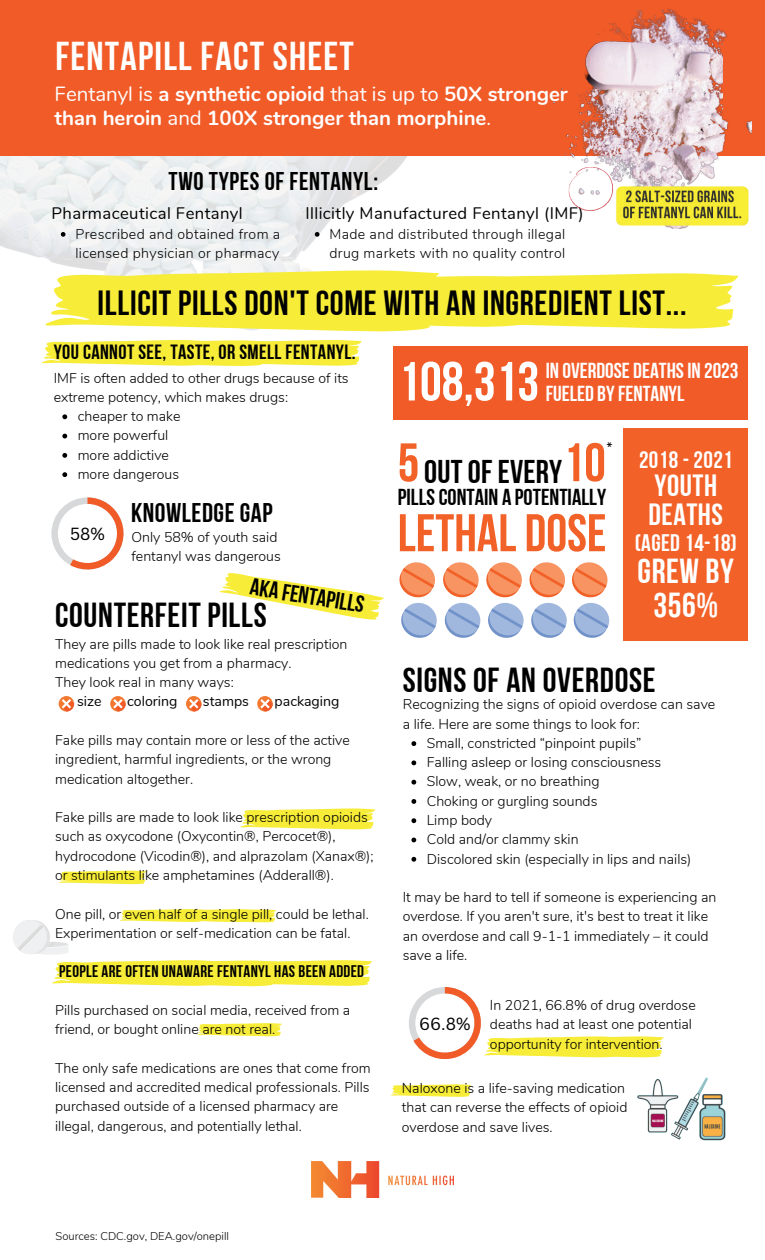
<style>
.page{position:relative;width:765px;height:1260px;background:#fff}
.page>*{position:absolute;margin:0;border:0;box-sizing:border-box;transform-origin:0 0}
.t1{font:55px "Bebas Neue Cyrillic";color:#fff}
.t2{font:54.25px "Bebas Neue Cyrillic";color:#f26128}
.t3{font:52.88px "Bebas Neue Cyrillic";color:#f26128}
.t4{font:40.12px "Bebas Neue Cyrillic";letter-spacing:.03em;color:#fff}
.t5{font:34.88px "Bebas Neue Cyrillic";letter-spacing:.02em;color:#000}
.t6{font:34.75px "Bebas Neue Cyrillic";letter-spacing:.02em;color:#000}
.t7{font:34.62px/33.4px "Bebas Neue Cyrillic";letter-spacing:.015em;color:#fff;text-align:center}
.t8{font:32.88px "Bebas Neue Cyrillic";letter-spacing:.005em;color:#000}
.t9{font:30.62px/28.2px "Bebas Neue Cyrillic";letter-spacing:.015em;color:#fff}
.t10{font:27px "Bebas Neue Cyrillic";letter-spacing:.02em;color:#000}
.t11{font:25.62px "Bebas Neue Cyrillic";letter-spacing:.025em;color:#000}
.t12{font:23.88px "Bebas Neue Cyrillic";letter-spacing:.015em;color:#fff}
.t13{font:23.5px "Bebas Neue Cyrillic";color:#000}
.t14{font:23px "Bebas Neue Cyrillic";color:#000}
.t15{font:21.62px/23.5px "Bebas Neue Cyrillic";color:#fff}
.t16{font:700 20.5px/24.4px "Nunito";color:#fff}
.t17{font:20.5px "Bebas Neue Cyrillic";letter-spacing:.02em;color:#000}
.t18{font:17.12px "Canva Sans";color:#000}
.t19{font:16.75px "Bebas Neue Cyrillic";letter-spacing:.02em;color:#000}
.t20{font:16.62px "Nunito";letter-spacing:.025em;color:#000}
.t21{font:300 14.12px/19.2px "Nunito";color:#000}
.t22{font:300 14.12px/19.8px "Nunito";letter-spacing:.025em;color:#000}
.t23{font:14.12px "Nunito";color:#000}
.t24{font:13.5px "Nunito";color:#000}
.t25{font:300 11.25px "Nunito";color:#000}
.s1{font-weight:400}
</style>
<div class="page">
<img style="left:0;top:155px;width:495px;height:115px">
<svg style="left:61px;top:232px;width:5px;height:5px"></svg>
<svg style="left:315px;top:232px;width:5px;height:5px"></svg>
<svg style="left:197px;top:1023px;width:85px;height:14px"></svg>
<svg style="left:59px;top:871px;width:87px;height:14px"></svg>
<svg style="left:240px;top:808px;width:135px;height:22px;background:#f8f05d"></svg>
<svg style="left:59px;top:696px;width:15px;height:16px"></svg>
<svg style="left:62px;top:699px;width:12px;height:13px"></svg>
<svg style="left:110px;top:696px;width:16px;height:16px"></svg>
<svg style="left:113px;top:699px;width:13px;height:13px"></svg>
<svg style="left:186px;top:696px;width:16px;height:16px"></svg>
<svg style="left:189px;top:699px;width:12px;height:13px"></svg>
<svg style="left:257px;top:696px;width:16px;height:16px"></svg>
<svg style="left:260px;top:699px;width:13px;height:13px"></svg>
<svg style="left:219px;top:573px;width:165px;height:47px"></svg>
<div style="left:0;top:0;width:765px;height:155px;background:#f15b28"></div>
<img style="left:553px;top:8px;width:198px;height:220px">
<div style="left:548px;top:0;width:25px;height:64px;background:#f15b28"></div>
<div style="left:579px;top:0;width:25px;height:34px;background:#f15b28"></div>
<div style="left:723px;top:41px;width:25px;height:78px;background:#f15b28"></div>
<div style="left:624px;top:428px;width:124px;height:212px;background:#f26128"></div>
<div style="left:393px;top:346px;width:354px;height:74px;background:#f15b28"></div>
<svg style="left:409px;top:987px;width:255px;height:72px"></svg>
<svg style="left:51px;top:497px;width:73px;height:73px"></svg>
<img style="left:311px;top:1161px;width:143px;height:37px">
<svg style="left:41px;top:340px;width:321px;height:26px;background:#f7ee4d"></svg>
<svg style="left:391px;top:1084px;width:80px;height:13px"></svg>
<img style="left:637px;top:1077px;width:89px;height:64px">
<svg style="left:13px;top:909px;width:359px;height:78px"></svg>
<svg style="left:45px;top:270px;width:694px;height:62px;background:#f7ef58"></svg>
<svg style="left:62px;top:414px;width:5px;height:5px"></svg>
<svg style="left:62px;top:434px;width:5px;height:4px"></svg>
<svg style="left:62px;top:453px;width:5px;height:5px"></svg>
<svg style="left:62px;top:472px;width:5px;height:5px"></svg>
<svg style="left:411px;top:741px;width:5px;height:5px"></svg>
<svg style="left:411px;top:760px;width:5px;height:5px"></svg>
<svg style="left:411px;top:780px;width:5px;height:5px"></svg>
<svg style="left:411px;top:799px;width:5px;height:5px"></svg>
<svg style="left:411px;top:818px;width:5px;height:5px"></svg>
<svg style="left:411px;top:838px;width:5px;height:4px"></svg>
<svg style="left:411px;top:857px;width:5px;height:5px"></svg>
<svg style="left:443px;top:562px;width:36px;height:35px"></svg>
<svg style="left:399px;top:562px;width:36px;height:35px"></svg>
<svg style="left:486px;top:562px;width:36px;height:35px"></svg>
<svg style="left:530px;top:562px;width:35px;height:35px"></svg>
<svg style="left:572px;top:562px;width:36px;height:35px"></svg>
<svg style="left:445px;top:603px;width:35px;height:35px"></svg>
<svg style="left:401px;top:603px;width:36px;height:35px"></svg>
<svg style="left:488px;top:603px;width:36px;height:35px"></svg>
<svg style="left:531px;top:603px;width:36px;height:35px"></svg>
<svg style="left:574px;top:603px;width:35px;height:35px"></svg>
<h3 class="t4" style="left:56px;top:34px;width:300px">FENTAPILL FACT SHEET</h3>
<h3 class="t16" style="left:55px;top:81px;width:515px"><span class="s1">Fentanyl is</span> a synthetic opioid <span class="s1">that is up to</span> 50X stronger than heroin <span class="s1">and</span> 100X stronger than morphine<span class="s1">.</span></h3>
<h3 class="t11" style="left:169px;top:167px;width:211px">TWO TYPES OF FENTANYL:</h3>
<p class="t20" style="left:51px;top:201px;width:193px">Pharmaceutical Fentanyl</p>
<p class="t22" style="left:75px;top:223px;width:206px">Prescribed and obtained from a licensed physician or pharmacy</p>
<p class="t20" style="left:305px;top:201px;width:280px">Illicitly Manufactured Fentanyl (IMF)</p>
<p class="t22" style="left:329px;top:223px;width:237px">Made and distributed through illegal drug markets with no quality control</p>
<h3 class="t5" style="left:98px;top:284px;width:591px">ILLICIT PILLS DON'T COME WITH AN INGREDIENT LIST...</h3>
<h3 class="t17" style="left:54px;top:340px;width:304px">YOU CANNOT SEE, TASTE, OR SMELL FENTANYL.</h3>
<p class="t21" style="left:54px;top:367px;width:297px">IMF is often added to other drugs because of its</p>
<p class="t21" style="left:54px;top:387px;width:236px">extreme potency, which makes drugs:</p>
<p class="t21" style="left:78px;top:406px;width:104px">cheaper to make</p>
<p class="t21" style="left:78px;top:425px;width:92px">more powerful</p>
<p class="t21" style="left:78px;top:444px;width:93px">more addictive</p>
<p class="t21" style="left:78px;top:464px;width:103px">more dangerous</p>
<p class="t18" style="left:70px;top:524px;width:36px">58%</p>
<h3 class="t10" style="left:131px;top:497px;width:143px">KNOWLEDGE GAP</h3>
<p class="t21" style="left:132px;top:526px;width:151px">Only 58% of youth said fentanyl was dangerous</p>
<h3 class="t13" style="left:252px;top:574px;width:117px;rotate:9deg">AKA FENTAPILLS</h3>
<h3 class="t6" style="left:55px;top:596px;width:213px">COUNTERFEIT PILLS</h3>
<p class="t21" style="left:55px;top:633px;width:294px">They are pills made to look like real prescription medications you get from a pharmacy.<br>They look real in many ways:</p>
<p class="t23" style="left:77px;top:691px;width:26px">size</p>
<p class="t23" style="left:127px;top:691px;width:52px">coloring</p>
<p class="t23" style="left:203px;top:691px;width:48px">stamps</p>
<p class="t23" style="left:275px;top:691px;width:66px">packaging</p>
<p class="t21" style="left:55px;top:730px;width:296px">Fake pills may contain more or less of the active ingredient, harmful ingredients, or the wrong medication altogether.</p>
<p class="t21" style="left:55px;top:807px;width:320px">Fake pills are made to look like prescription opioids such as oxycodone (Oxycontin®, Percocet®), hydrocodone (Vicodin®), and alprazolam (Xanax®); or stimulants like amphetamines (Adderall®).</p>
<p class="t21" style="left:55px;top:903px;width:315px">One pill, or even half of a single pill, could be lethal.<br>Experimentation or self-medication can be fatal.</p>
<p class="t19" style="left:59px;top:962px;width:306px">PEOPLE ARE OFTEN UNAWARE FENTANYL HAS BEEN ADDED</p>
<p class="t21" style="left:55px;top:1000px;width:297px">Pills purchased on social media, received from a friend, or bought online are not real.</p>
<p class="t21" style="left:55px;top:1057px;width:317px">The only safe medications are ones that come from licensed and accredited medical professionals. Pills purchased outside of a licensed pharmacy are illegal, dangerous, and potentially lethal.</p>
<h1 class="t1" style="left:398px;top:351px;width:142px">108,313</h1>
<h3 class="t15" style="left:546px;top:358px;width:194px">IN OVERDOSE DEATHS IN 2023<br>FUELED BY FENTANYL</h3>
<h2 class="t2" style="left:398px;top:433px;width:23px">5</h2>
<h2 class="t2" style="left:563px;top:432px;width:44px">10</h2>
<p class="t24" style="left:607px;top:437px;width:8px">*</p>
<h3 class="t8" style="left:424px;top:453px;width:140px">OUT OF EVERY</h3>
<h3 class="t14" style="left:398px;top:485px;width:210px">PILLS CONTAIN A POTENTIALLY</h3>
<h3 class="t3" style="left:398px;top:504px;width:210px">LETHAL DOSE</h3>
<h3 class="t12" style="left:639px;top:447px;width:95px">2018 - 2021</h3>
<h3 class="t9" style="left:649px;top:472px;width:76px">YOUTH<br>DEATHS</h3>
<h3 class="t12" style="left:635px;top:530px;width:104px">(AGED 14-18)</h3>
<h3 class="t7" style="left:638px;top:554px;width:98px">GREW BY<br>356%</h3>
<h3 class="t6" style="left:403px;top:661px;width:254px">SIGNS OF AN OVERDOSE</h3>
<p class="t21" style="left:403px;top:694px;width:314px">Recognizing the signs of opioid overdose can save</p>
<p class="t21" style="left:403px;top:713px;width:239px">a life. Here are some things to look for:</p>
<p class="t21" style="left:427px;top:733px;width:216px">Small, constricted “pinpoint pupils”</p>
<p class="t21" style="left:427px;top:752px;width:236px">Falling asleep or losing consciousness</p>
<p class="t21" style="left:427px;top:771px;width:174px">Slow, weak, or no breathing</p>
<p class="t21" style="left:427px;top:790px;width:172px">Choking or gurgling sounds</p>
<p class="t21" style="left:427px;top:810px;width:67px">Limp body</p>
<p class="t21" style="left:427px;top:829px;width:153px">Cold and/or clammy skin</p>
<p class="t21" style="left:427px;top:848px;width:266px">Discolored skin (especially in lips and nails)</p>
<p class="t21" style="left:403px;top:887px;width:315px">It may be hard to tell if someone is experiencing an overdose. If you aren't sure, it's best to treat it like an overdose and call 9-1-1 immediately – it could save a life.</p>
<p class="t18" style="left:419px;top:1013px;width:53px">66.8%</p>
<p class="t21" style="left:490px;top:995px;width:207px">In 2021, 66.8% of drug overdose deaths had at least one potential opportunity for intervention.</p>
<p class="t21" style="left:402px;top:1078px;width:227px">Naloxone is a life-saving medication that can reverse the effects of opioid overdose and save lives.</p>
<p class="t25" style="left:56px;top:1228px;width:175px">Sources: CDC.gov, DEA.gov/onepill</p>
</div>
